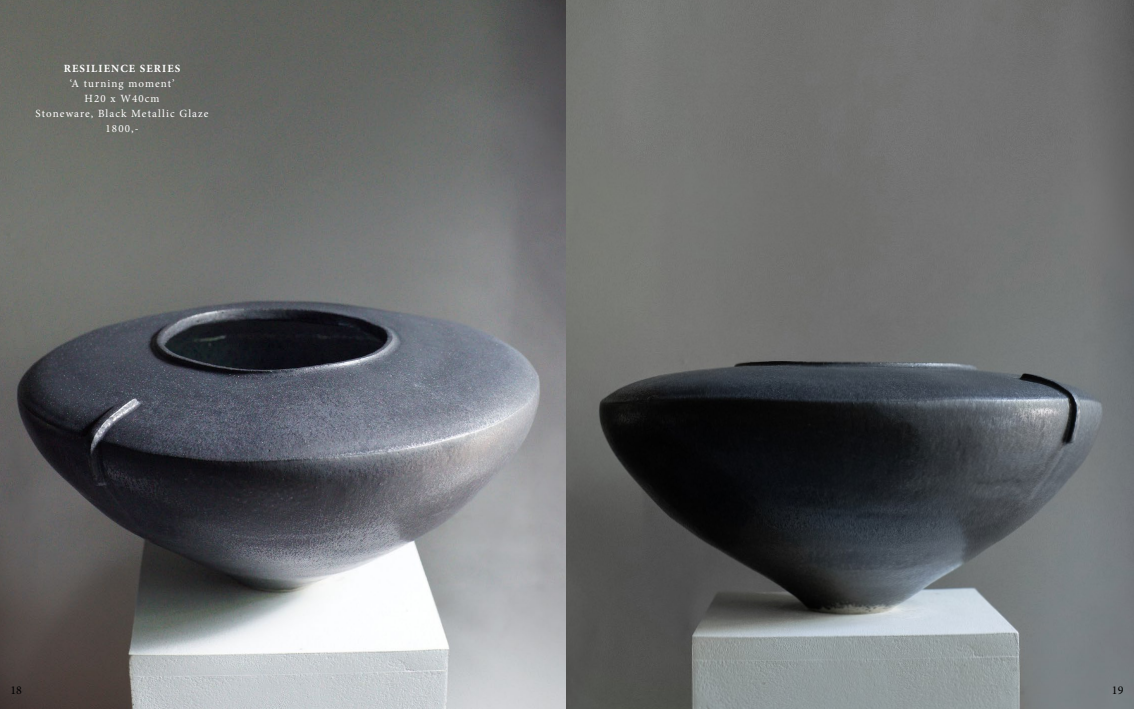
<style>
.page{position:relative;width:1134px;height:709px;background:#fff}
.page>*{position:absolute;margin:0;border:0;box-sizing:border-box;transform-origin:0 0}
.t1{font:12px "Minion Pro";color:#000}
.t2{font:11px/15px "Minion Pro";letter-spacing:.1em;color:#fff;text-align:center}
.t3{font:700 11px "Minion Pro";letter-spacing:.1em;color:#fff}
</style>
<div class="page">
<img style="left:0;top:0;width:567px;height:709px">
<img style="left:567px;top:0;width:567px;height:709px">
<p class="t3" style="left:64px;top:61px;width:118px">RESILIENCE SERIES</p>
<p class="t2" style="left:36px;top:76px;width:174px">‘A turning moment’<br>H20 x W40cm<br>Stoneware, Black Metallic Glaze<br>1800,-</p>
<p class="t1" style="left:11px;top:681px;width:13px">18</p>
<p class="t1" style="left:1112px;top:681px;width:13px">19</p>
</div>
